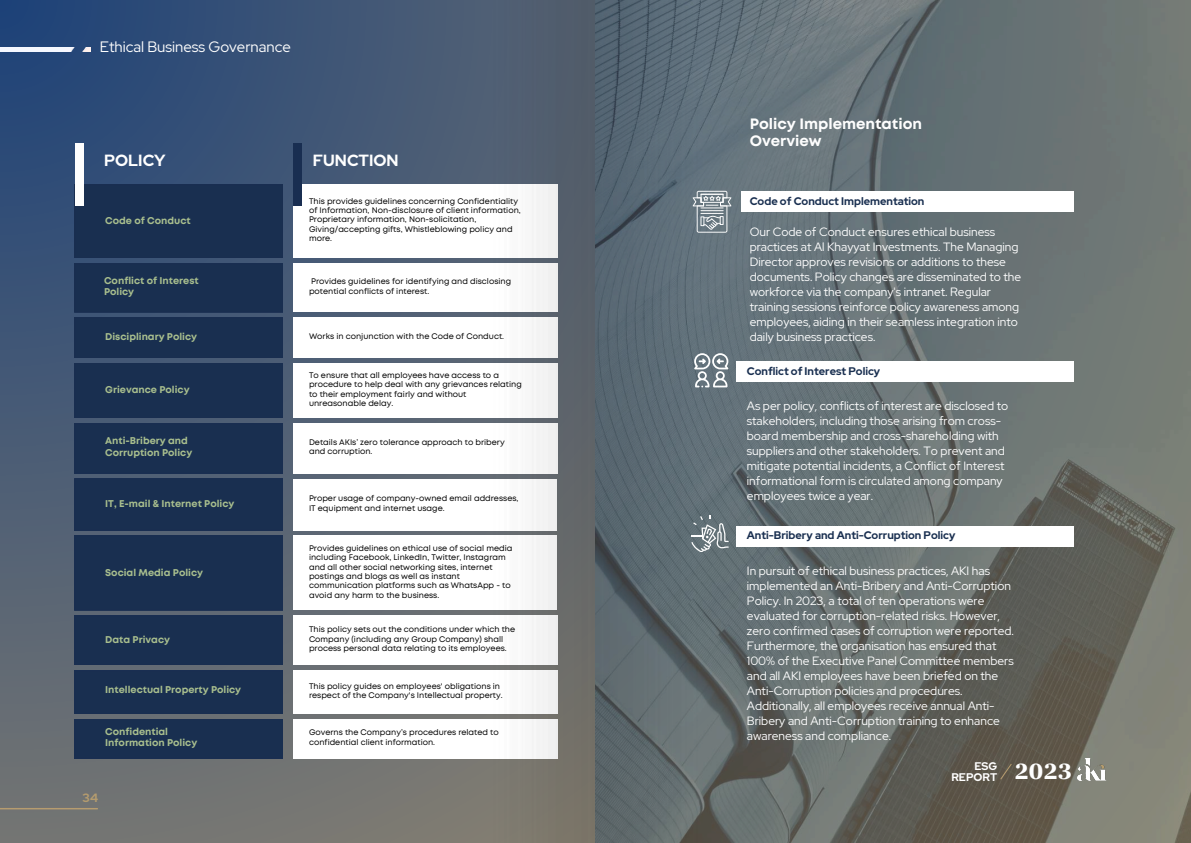
<style>
.page{position:relative;width:1191px;height:843px;background:#fff}
.page>*{position:absolute;margin:0;border:0;box-sizing:border-box;transform-origin:0 0}
.t1{font:700 22.1px "Georgia Pro";color:#fff}
.t2{font:700 16.1px "Red Hat Display";color:#fff}
.t3{font:700 15px/17.2px "Mont";color:#fefefe}
.t4{font:15px "Red Hat Display";color:#fefefe}
.t5{font:12px/15px "Red Hat Display";color:#fff}
.t6{font:700 12px "Red Hat Display";color:#b49b6e}
.t7{font:700 11px "Red Hat Display";color:#192f50}
.t8{font:700 11px/11px "Red Hat Display";color:#fff;text-align:right}
.t9{font:700 9.8px/11.4px "Mont";color:#a9bf8e}
.t10{font:8.1px/9.4px "Mont";color:#000}
</style>
<div class="page">
<svg style="left:0;top:0;width:490px;height:842px;background:#4d5e75"></svg>
<img style="left:701px;top:0;width:489px;height:842px">
<svg style="left:999px;top:762px;width:13px;height:18px"></svg>
<img style="left:1077px;top:758px;width:29px;height:21px">
<div style="left:293px;top:184px;width:264px;height:74px;background:#fff"></div>
<div style="left:293px;top:263px;width:264px;height:49px;background:#fff"></div>
<div style="left:293px;top:317px;width:264px;height:41px;background:#fff"></div>
<div style="left:293px;top:363px;width:264px;height:55px;background:#fff"></div>
<div style="left:293px;top:423px;width:264px;height:50px;background:#fff"></div>
<div style="left:293px;top:478px;width:264px;height:52px;background:#fff"></div>
<div style="left:293px;top:535px;width:264px;height:75px;background:#fff"></div>
<div style="left:293px;top:615px;width:264px;height:50px;background:#fff"></div>
<div style="left:293px;top:670px;width:264px;height:43px;background:#fff"></div>
<div style="left:293px;top:718px;width:264px;height:40px;background:#fff"></div>
<div style="left:75px;top:615px;width:208px;height:50px;background:#192f50"></div>
<svg style="left:75px;top:184px;width:208px;height:431px;background:#1c3252"></svg>
<div style="left:75px;top:718px;width:208px;height:40px;background:#192f50"></div>
<svg style="left:75px;top:670px;width:208px;height:49px;background:#213553"></svg>
<div style="left:75px;top:143px;width:9px;height:63px;background:#fefefe"></div>
<div style="left:293px;top:143px;width:9px;height:63px;background:#192e51"></div>
<div style="left:741px;top:191px;width:332px;height:20px;background:#fff"></div>
<svg style="left:701px;top:191px;width:30px;height:41px"></svg>
<div style="left:736px;top:361px;width:337px;height:21px;background:#fff"></div>
<svg style="left:701px;top:353px;width:27px;height:34px"></svg>
<div style="left:736px;top:526px;width:337px;height:20px;background:#fff"></div>
<svg style="left:701px;top:515px;width:27px;height:36px"></svg>
<img style="left:490px;top:0;width:211px;height:842px">
<img style="left:0;top:48px;width:91px;height:3px">
<hr style="left:0;top:807px;width:97px;height:2px;background:#b69c6f">
<p class="t4" style="left:100px;top:37px;width:193px">Ethical Business Governance</p>
<h2 class="t2" style="left:104px;top:150px;width:63px">POLICY</h2>
<h2 class="t2" style="left:313px;top:150px;width:87px">FUNCTION</h2>
<p class="t10" style="left:309px;top:197px;width:213px">This provides guideli nes concerni ng Confidentiality of Information, Non-disclosure of client i nformation, Proprietary i nformation, Non-solicitation,<br>Givi ng/accepti ng gifts, Whistleblowi ng policy and more.</p>
<p class="t10" style="left:309px;top:277px;width:204px">Provides guideli nes for identifyi ng and disclosi ng potential conflicts of i nterest.</p>
<p class="t10" style="left:309px;top:332px;width:196px">Works i n conjunction with the Code of Conduct.</p>
<p class="t10" style="left:309px;top:371px;width:214px">To ensure that all employees have access to a procedure to help deal with any grievances relati ng to thei r employment fai rly and without unreasonable delay.</p>
<p class="t10" style="left:309px;top:438px;width:197px">Detai ls AKIs’ zero tolerance approach to bri bery and corruption.</p>
<p class="t10" style="left:309px;top:494px;width:211px">Proper usage of company-owned emai l addresses,<br>IT equi pment and i nternet usage.</p>
<p class="t10" style="left:309px;top:543px;width:205px">Provides guideli nes on ethical use of social media i ncludi ng Facebook, Li nkedIn, Twitter, Instagram and all other social networki ng sites, i nternet posti ngs and blogs as well as i nstant communication platforms such as WhatsApp - to avoid any harm to the busi ness.</p>
<p class="t10" style="left:309px;top:625px;width:208px">This policy sets out the conditions under which the<br>Company (i ncludi ng any Group Company) shall process personal data relati ng to its employees.</p>
<p class="t10" style="left:309px;top:681px;width:195px">This policy guides on employees' obligations i n respect of the Company's Intellectual property.</p>
<p class="t10" style="left:309px;top:728px;width:191px">Governs the Company’s procedures related to confidential client i nformation.</p>
<p class="t9" style="left:105px;top:215px;width:87px">Code of Conduct</p>
<p class="t9" style="left:104px;top:275px;width:96px">Conflict of Interest<br>Policy</p>
<p class="t9" style="left:105px;top:332px;width:93px">Disciplinary Policy</p>
<p class="t9" style="left:105px;top:384px;width:86px">Grievance Policy</p>
<p class="t9" style="left:105px;top:435px;width:89px">Anti-Bribery and<br>Corruption Policy</p>
<p class="t9" style="left:105px;top:498px;width:131px">IT, E-mail &amp; Internet Policy</p>
<p class="t9" style="left:105px;top:567px;width:99px">Social Media Policy</p>
<p class="t9" style="left:105px;top:634px;width:66px">Data Privacy</p>
<p class="t9" style="left:105px;top:684px;width:137px">Intellectual Property Policy</p>
<p class="t9" style="left:105px;top:726px;width:93px">Confidential<br>Information Policy</p>
<p class="t6" style="left:83px;top:789px;width:17px">34</p>
<p class="t3" style="left:749px;top:116px;width:174px">Policy Implementation<br>Overview</p>
<p class="t7" style="left:749px;top:193px;width:176px">Code of Conduct Implementation</p>
<p class="t5" style="left:749px;top:224px;width:273px">Our Code of Conduct ensures ethical business practices at Al Khayyat Investments. The Managing Director approves revisions or additions to these documents. Policy changes are disseminated to the workforce via the company's intranet. Regular training sessions reinforce policy awareness among employees, aiding in their seamless integration into daily business practices.</p>
<p class="t7" style="left:746px;top:363px;width:135px">Conflict of Interest Policy</p>
<p class="t5" style="left:746px;top:398px;width:263px">As per policy, conflicts of interest are disclosed to stakeholders, including those arising from cross&shy;board membership and cross-shareholding with suppliers and other stakeholders. To prevent and mitigate potential incidents, a Conflict of Interest informational form is circulated among company employees twice a year.</p>
<p class="t7" style="left:746px;top:528px;width:210px">Anti-Bribery and Anti-Corruption Policy</p>
<p class="t5" style="left:746px;top:562px;width:268px">In pursuit of ethical business practices, AKI has implemented an Anti-Bribery and Anti-Corruption Policy. In 2023, a total of ten operations were evaluated for corruption-related risks. However, zero confirmed cases of corruption were reported.<br>Furthermore, the organisation has ensured that 100% of the Executive Panel Committee members and all AKI employees have been briefed on the Anti-Corruption policies and procedures.<br>Additionally, all employees receive annual Anti-Bribery and Anti-Corruption training to enhance awareness and compliance.</p>
<p class="t8" style="left:951px;top:759px;width:47px">ESG<br>REPORT</p>
<h1 class="t1" style="left:1014px;top:758px;width:59px">2023</h1>
</div>
